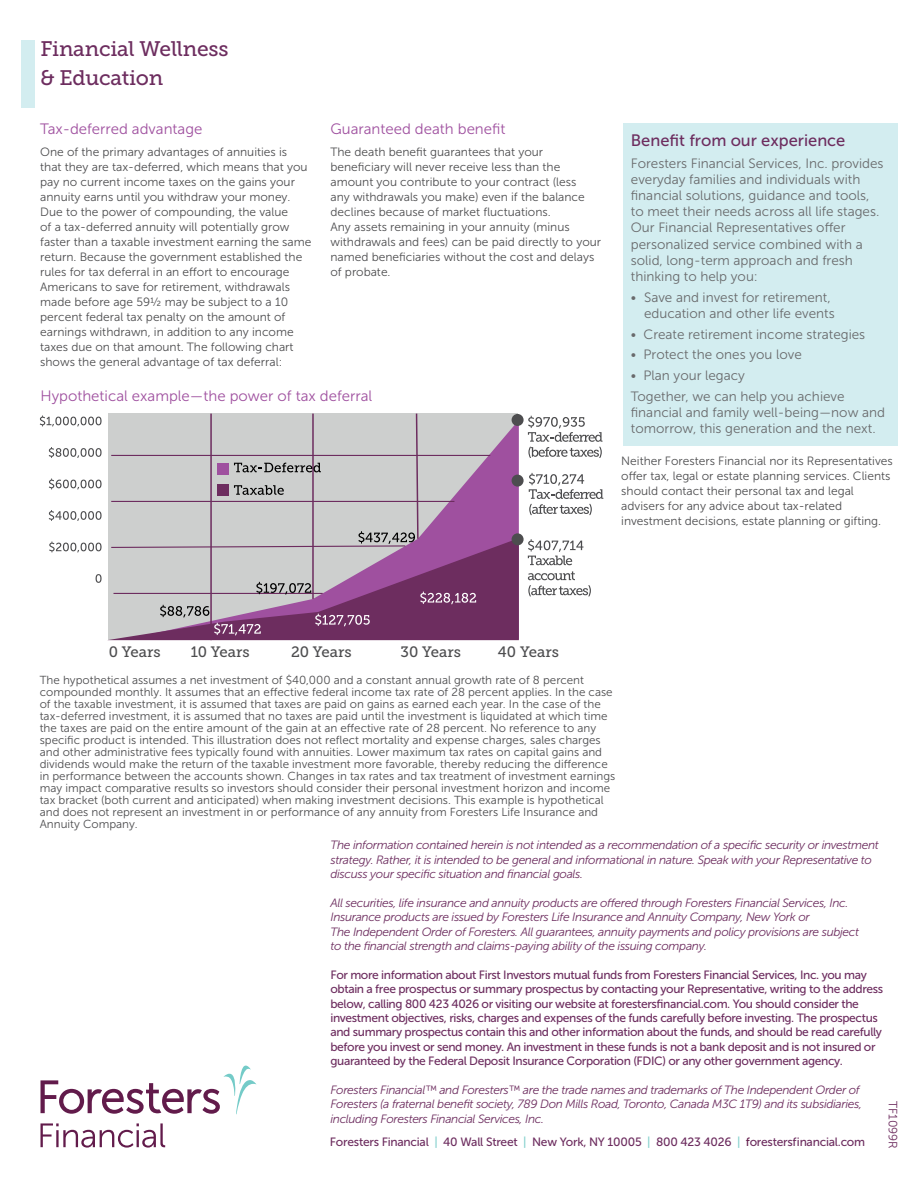
<style>
.page{position:relative;width:918px;height:1188px;background:#fff}
.page>*{position:absolute;margin:0;border:0;box-sizing:border-box;transform-origin:0 0}
.t1{font:21px/28.7px "Museo Slab 500";letter-spacing:-.01em;color:#6d2d5f}
.t2{font:16.5px "Museo Sans 500";color:#6d2d5f}
.t3{font:15px "Museo Sans 300";color:#9f509f}
.t4{font:15px "Museo Slab 500";color:#4d4d4f}
.t5{font:13.5px/16.2px "Museo Sans 300";color:#696a6c}
.t6{font:12px/15px "Museo Sans 300";color:#4d4d4f}
.t7{font:italic 12px/14.4px "Museo Sans 300";letter-spacing:-.03em;color:#6d2d5f}
.t8{font:12px/14.4px "Museo Sans 500";letter-spacing:-.03em;color:#6d2d5f}
.t9{font:12px "Museo Sans 300";color:#6d2d5f}
.t10{font:11.7px/12px "Museo Sans 300";color:#4d4d4f}
.s1{color:#7dcdca}
.s2{color:#621b4b}
</style>
<div class="page">
<div style="left:22px;top:40px;width:13px;height:68px;background:#d3edf0"></div>
<div style="left:108px;top:414px;width:410px;height:226px;background:#cdcfce"></div>
<svg style="left:490px;top:420px;width:29px;height:111px;background:#a664a6"></svg>
<svg style="left:210px;top:413px;width:209px;height:228px"></svg>
<svg style="left:40px;top:416px;width:62px;height:10px"></svg>
<svg style="left:49px;top:447px;width:53px;height:11px"></svg>
<svg style="left:49px;top:479px;width:53px;height:10px"></svg>
<svg style="left:49px;top:510px;width:53px;height:11px"></svg>
<svg style="left:111px;top:454px;width:380px;height:77px"></svg>
<svg style="left:234px;top:463px;width:87px;height:9px"></svg>
<svg style="left:234px;top:485px;width:50px;height:10px"></svg>
<svg style="left:49px;top:531px;width:470px;height:109px"></svg>
<svg style="left:528px;top:416px;width:75px;height:42px"></svg>
<svg style="left:529px;top:473px;width:74px;height:42px"></svg>
<svg style="left:528px;top:539px;width:55px;height:26px"></svg>
<svg style="left:528px;top:571px;width:63px;height:25px"></svg>
<div style="left:217px;top:463px;width:12px;height:12px;background:#9f509f"></div>
<div style="left:217px;top:484px;width:12px;height:12px;background:#6d2d5f"></div>
<div style="left:512px;top:475px;width:12px;height:12px;background:#4d4d4f;border-radius:50%"></div>
<div style="left:512px;top:533px;width:12px;height:12px;background:#4d4d4f;border-radius:50%"></div>
<div style="left:512px;top:414px;width:12px;height:12px;background:#4d4d4f;border-radius:50%"></div>
<svg style="left:40px;top:1066px;width:216px;height:48px"></svg>
<svg style="left:40px;top:1123px;width:125px;height:25px"></svg>
<div style="left:623px;top:123px;width:274px;height:322px;background:#d3edf0"></div>
<h1 class="t1" style="left:40px;top:35px;width:189px">Financial Wellness &amp; Education</h1>
<p class="t3" style="left:40px;top:121px;width:164px">Tax-deferred advantage</p>
<p class="t6" style="left:40px;top:145px;width:273px">One of the primary advantages of annuities is that they are tax-deferred, which means that you pay no current income taxes on the gains your annuity earns until you withdraw your money.<br>Due to the power of compounding, the value<br>of a tax-deferred annuity will potentially grow faster than a taxable investment earning the same return. Because the government established the rules for tax deferral in an effort to encourage Americans to save for retirement, withdrawals made before age 59½ may be subject to a 10 percent federal tax penalty on the amount of earnings withdrawn, in addition to any income taxes due on that amount. The following chart shows the general advantage of tax deferral:</p>
<p class="t3" style="left:330px;top:121px;width:176px">Guaranteed death benefit</p>
<p class="t6" style="left:330px;top:145px;width:272px">The death benefit guarantees that your beneficiary will never receive less than the amount you contribute to your contract (less<br>any withdrawals you make) even if the balance declines because of market fluctuations.<br>Any assets remaining in your annuity (minus withdrawals and fees) can be paid directly to your named beneficiaries without the cost and delays of probate.</p>
<p class="t3" style="left:40px;top:388px;width:333px">Hypothetical example—the power of tax deferral</p>
<h2 class="t2" style="left:631px;top:132px;width:216px">Benefit from our experience</h2>
<p class="t5" style="left:631px;top:155px;width:254px">Foresters Financial Services, Inc. provides everyday families and individuals with financial solutions, guidance and tools, to meet their needs across all life stages.<br>Our Financial Representatives offer personalized service combined with a solid, long-term approach and fresh thinking to help you:</p>
<p class="t5" style="left:631px;top:289px;width:205px;text-align:right">• Save and invest for retirement, education and other life events</p>
<p class="t5" style="left:631px;top:326px;width:236px">• Create retirement income strategies</p>
<p class="t5" style="left:631px;top:347px;width:172px">• Protect the ones you love</p>
<p class="t5" style="left:631px;top:365px;width:215px;line-height:20.7px">• Plan your legacy<br>Together, we can help you achieve</p>
<p class="t5" style="left:631px;top:404px;width:256px">financial and family well-being—now and tomorrow, this generation and the next.</p>
<p class="t6" style="left:621px;top:453px;width:273px">Neither Foresters Financial nor its Representatives offer tax, legal or estate planning services. Clients should contact their personal tax and legal advisers for any advice about tax-related investment decisions, estate planning or gifting.</p>
<p class="t4" style="left:109px;top:644px;width:53px">0 Years</p>
<p class="t4" style="left:191px;top:644px;width:61px">10 Years</p>
<p class="t4" style="left:291px;top:644px;width:62px">20 Years</p>
<p class="t4" style="left:401px;top:644px;width:62px">30 Years</p>
<p class="t4" style="left:498px;top:644px;width:62px">40 Years</p>
<p class="t10" style="left:40px;top:674px;width:577px">The hypothetical assumes a net investment of $40,000 and a constant annual growth rate of 8 percent compounded monthly. It assumes that an effective federal income tax rate of 28 percent applies. In the case of the taxable investment, it is assumed that taxes are paid on gains as earned each year. In the case of the tax-deferred investment, it is assumed that no taxes are paid until the investment is liquidated at which time the taxes are paid on the entire amount of the gain at an effective rate of 28 percent. No reference to any specific product is intended. This illustration does not reflect mortality and expense charges, sales charges and other administrative fees typically found with annuities. Lower maximum tax rates on capital gains and dividends would make the return of the taxable investment more favorable, thereby reducing the difference in performance between the accounts shown. Changes in tax rates and tax treatment of investment earnings may impact comparative results so investors should consider their personal investment horizon and income tax bracket (both current and anticipated) when making investment decisions. This example is hypothetical and does not represent an investment in or performance of any annuity from Foresters Life Insurance and Annuity Company.</p>
<p class="t7" style="left:330px;top:838px;width:550px">The information contained herein is not intended as a recommendation of a specific security or investment strategy. Rather, it is intended to be general and informational in nature. Speak with your Representative to discuss your specific situation and financial goals.</p>
<p class="t7" style="left:330px;top:895px;width:530px">All securities, life insurance and annuity products are offered through Foresters Financial Services, Inc.<br>Insurance products are issued by Foresters Life Insurance and Annuity Company, New York or<br>The Independent Order of Foresters. All guarantees, annuity payments and policy provisions are subject to the financial strength and claims-paying ability of the issuing company.</p>
<p class="t8" style="left:330px;top:967px;width:554px">For more information about First Investors mutual funds from Foresters Financial Services, Inc. you may obtain a free prospectus or summary prospectus by contacting your Representative, writing to the address below, calling 800 423 4026 or visiting our website at forestersfinancial.com. You should consider the investment objectives, risks, charges and expenses of the funds carefully before investing. The prospectus and summary prospectus contain this and other information about the funds, and should be read carefully before you invest or send money. An investment in these funds is not a bank deposit and is not insured or guaranteed by the Federal Deposit Insurance Corporation (FDIC) or any other government agency.</p>
<p class="t7" style="left:330px;top:1083px;width:533px">Foresters Financial™ and Foresters™ are the trade names and trademarks of The Independent Order of<br>Foresters (a fraternal benefit society, 789 Don Mills Road, Toronto, Canada M3C 1T9) and its subsidiaries, including Foresters Financial Services, Inc.</p>
<p class="t9" style="left:900px;top:1101px;width:50px;rotate:90deg">TF1099R</p>
<p class="t8" style="left:330px;top:1135px;width:537px">Foresters Financial <span class="s1">|</span> 40 Wall Street <span class="s1">|</span> New York, NY 10005 <span class="s1">|</span> 800 423 4026 <span class="s1">|</span> <span class="s2">f</span>orestersfinancial.com</p>
</div>
